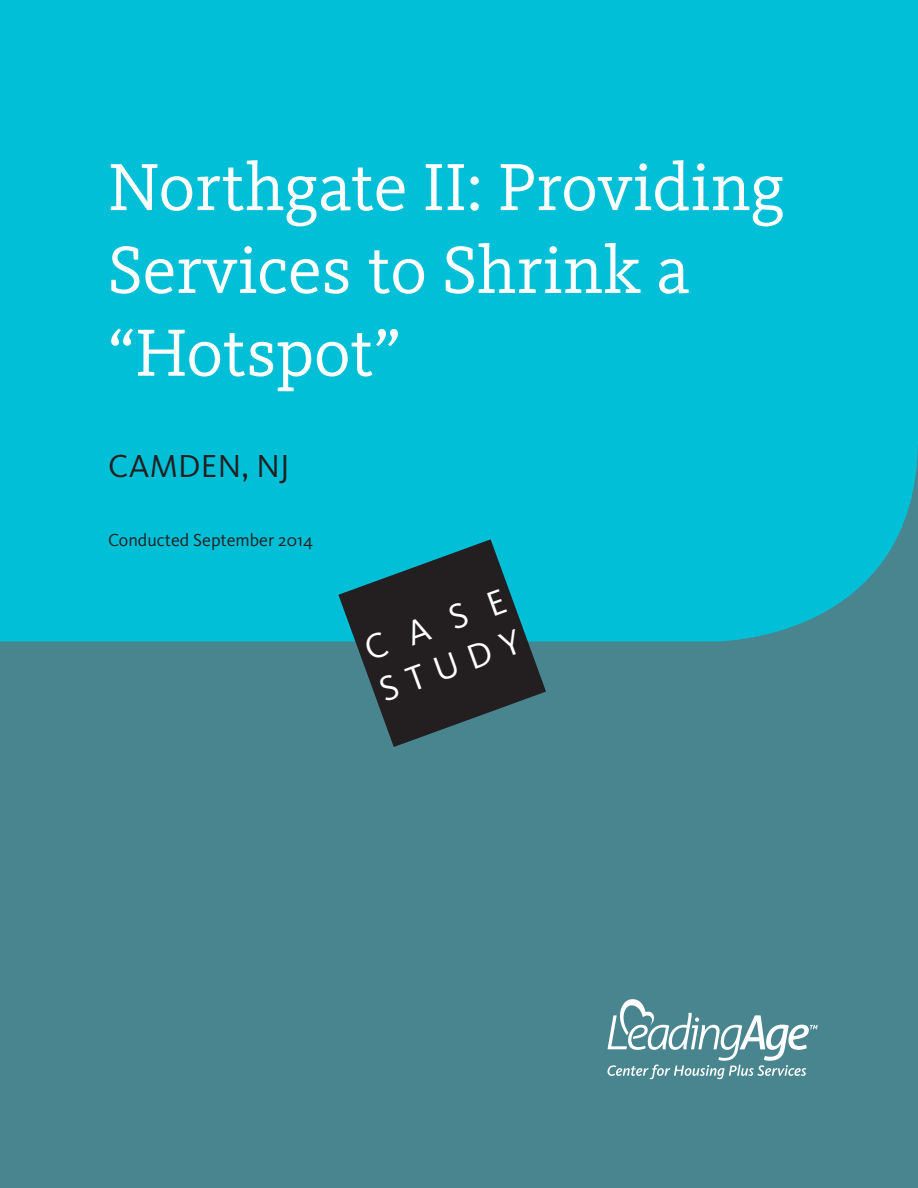
<style>
.page{position:relative;width:918px;height:1188px;background:#fff}
.page>*{position:absolute;margin:0;border:0;box-sizing:border-box;transform-origin:0 0}
.t1{font:69px/82.8px "Kievit Slab Pro";color:#fff}
.t2{font:36px/43.2px "Kievit OT";color:#fff}
.t3{font:33px "Kievit OT";letter-spacing:.01em;color:#231f20}
.t4{font:18px "Kievit OT";color:#231f20}
</style>
<div class="page">
<div style="left:0;top:445px;width:918px;height:743px;background:#48858e"></div>
<div style="left:0;top:0;width:918px;height:642px;background:#00bfd7"></div>
<svg style="left:338px;top:539px;width:208px;height:208px"></svg>
<svg style="left:608px;top:999px;width:210px;height:80px"></svg>
<p class="t1" style="left:108px;top:145px;width:678px">Northgate II: Providing<br>Services to Shrink a “Hotspot”</p>
<p class="t3" style="left:108px;top:446px;width:183px">CAMDEN, NJ</p>
<p class="t4" style="left:108px;top:529px;width:207px">Conducted September 2014</p>
<p class="t2" style="left:358px;top:629px;width:150px;rotate:-20deg">CASE<br>STUDY</p>
</div>
